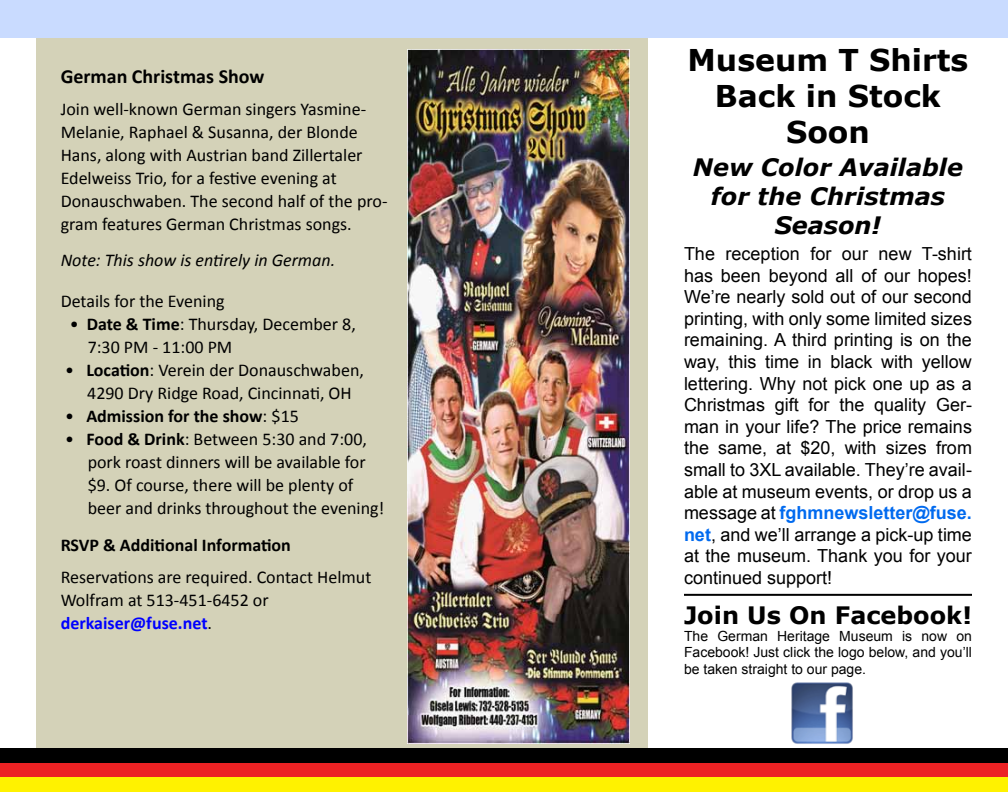
<style>
.page{position:relative;width:1008px;height:792px;background:#fff}
.page>*{position:absolute;margin:0;border:0;box-sizing:border-box;transform-origin:0 0}
.t1{font:700 30px/36px "Verdana";color:#000;text-align:center}
.t2{font:italic 700 24px/28.8px "Verdana";color:#000;text-align:center}
.t3{font:700 24px "Verdana";color:#000}
.t4{font:700 20px "Calibri";color:#000}
.t5{font:18px/23px "Calibri";color:#000}
.t6{font:18px/21.6px "Arial";color:#000;text-align:justify}
.t7{font:700 18px "Calibri";color:#000}
.t8{font:italic 18px "Calibri";color:#000}
.t9{font:14px/16.8px "Arial";color:#000;text-align:justify}
.s1{font-weight:700}
.s2{font-weight:400}
.s3{font-weight:700;color:#00f}
.s4{font-weight:700;color:#006aef}
</style>
<div class="page">
<div style="left:36px;top:36px;width:612px;height:712px;background:#d4d2b8"></div>
<div style="left:0;top:0;width:1008px;height:38px;background:#c9dbff"></div>
<div style="left:0;top:748px;width:1008px;height:15px;background:#000"></div>
<div style="left:0;top:763px;width:1008px;height:15px;background:#ec2224"></div>
<div style="left:0;top:778px;width:1008px;height:14px;background:#fff200"></div>
<hr style="left:684px;top:594px;width:288px;height:2px;background:#000">
<img style="left:791px;top:683px;width:62px;height:61px">
<img style="left:408px;top:49px;width:221px;height:694px">
<p class="t4" style="left:61px;top:64px;width:205px">German Christmas Show</p>
<p class="t5" style="left:61px;top:97px;width:328px">Join well-known German singers Yasmine-Melanie, Raphael &amp; Susanna, der Blonde Hans, along with Austrian band Zillertaler Edelweiss Trio, for a festive evening at Donauschwaben. The second half of the pro&shy;gram features German Christmas songs.</p>
<p class="t8" style="left:61px;top:249px;width:276px">Note: This show is entirely in German.</p>
<p class="t5" style="left:61px;top:289px;width:165px">Details for the Evening</p>
<p class="t5" style="left:88px;top:312px;width:270px;text-indent:-18px">• <span class="s1">Date &amp; Time</span>: Thursday, December 8,<br>7:30 PM - 11:00 PM</p>
<p class="t5" style="left:65px;top:358px;width:300px;text-align:center">• <span class="s1">Location</span>: Verein der Donauschwaben,<br>4290 Dry Ridge Road, Cincinnati, OH</p>
<p class="t7" style="left:65px;top:405px;width:235px"><span class="s2">•</span> Admission for the show<span class="s2">: $15</span></p>
<p class="t5" style="left:88px;top:427px;width:298px;text-indent:-22px">• <span class="s1">Food &amp; Drink</span>: Between 5:30 and 7:00, pork roast dinners will be available for $9. Of course, there will be plenty of beer and drinks throughout the evening!</p>
<p class="t7" style="left:61px;top:534px;width:232px">RSVP &amp; Additional Information</p>
<p class="t5" style="left:61px;top:565px;width:312px">Reservations are required. Contact Helmut<br>Wolfram at 513-451-6452 or <span class="s3">derkaiser@fuse.net</span>.</p>
<h1 class="t1" style="left:688px;top:42px;width:282px">Museum T Shirts<br>Back in Stock<br>Soon</h1>
<h2 class="t2" style="left:693px;top:153px;width:272px">New Color Available for the Christmas<br>Season!</h2>
<p class="t6" style="left:684px;top:243px;width:290px">The reception for our new T-shirt has been beyond all of our hopes!<br>We’re nearly sold out of our second printing, with only some limited sizes remaining. A third printing is on the way, this time in black with yellow lettering. Why not pick one up as a Christmas gift for the quality Ger&shy;man in your life? The price remains the same, at $20, with sizes from small to 3XL available. They’re avail&shy;able at museum events, or drop us a message at <span class="s4">fghmnewsletter@fuse. net</span>, and we’ll arrange a pick-up time at the museum. Thank you for your continued support!</p>
<h2 class="t3" style="left:684px;top:599px;width:289px">Join Us On Facebook!</h2>
<p class="t9" style="left:684px;top:627px;width:289px">The German Heritage Museum is now on Facebook! Just click the logo below, and you’ll be taken straight to our page.</p>
</div>
